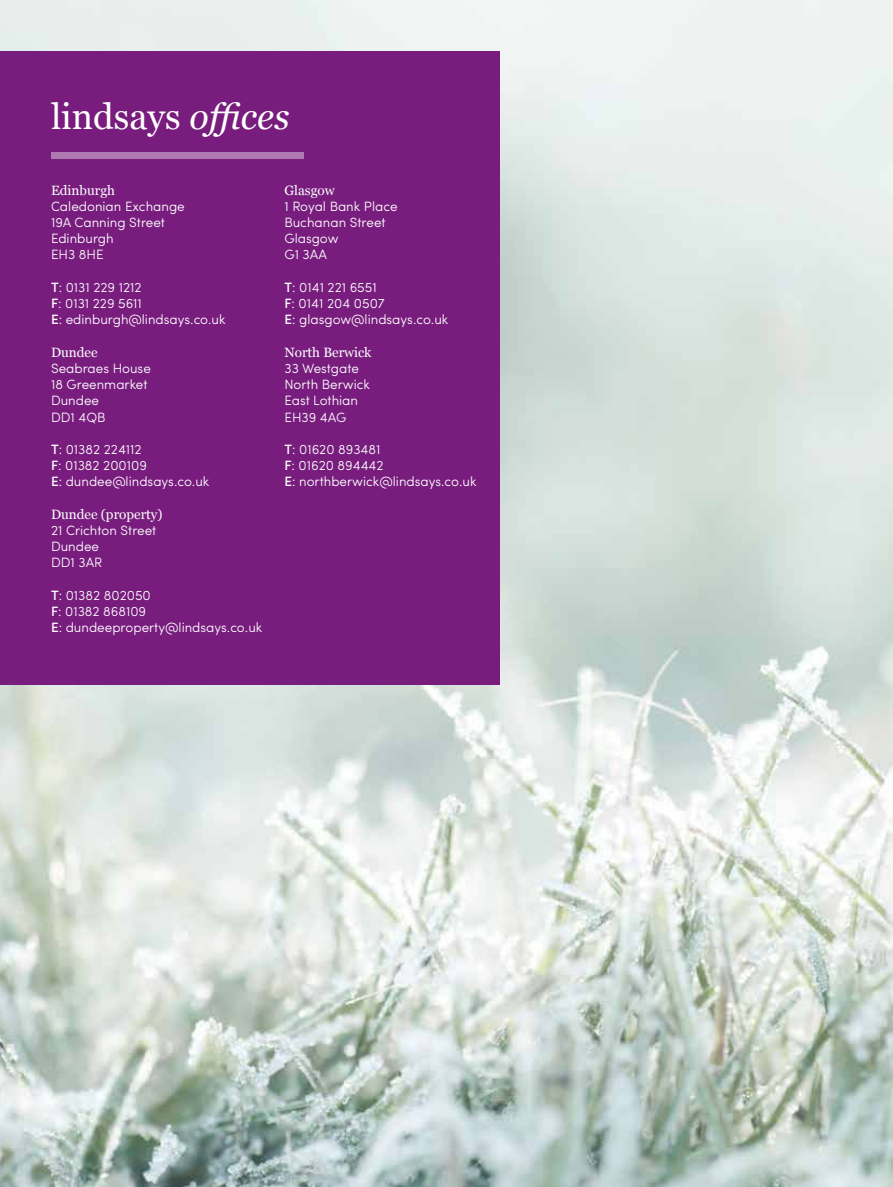
<style>
.page{position:relative;width:893px;height:1187px;background:#fff}
.page>*{position:absolute;margin:0;border:0;box-sizing:border-box;transform-origin:0 0}
.t1{font:36px "Georgia";color:#fff}
.t2{font:300 13.5px/16.2px "Sofia Pro";color:#fff}
.t3{font:13.5px "Georgia";color:#fff}
.s1{font-style:italic}
.s2{font-weight:500}
</style>
<div class="page">
<img style="left:0;top:0;width:893px;height:1186px">
<div style="left:0;top:51px;width:500px;height:634px;background:#781d7e"></div>
<div style="left:51px;top:152px;width:252px;height:6px;background:#ae78b1"></div>
<h1 class="t1" style="left:51px;top:91px;width:240px">lindsays <span class="s1">offices</span></h1>
<p class="t3" style="left:51px;top:180px;width:66px">Edinburgh</p>
<p class="t2" style="left:51px;top:197px;width:135px">Caledonian Exchange<br>19A Canning Street<br>Edinburgh<br>EH3 8HE</p>
<p class="t2" style="left:51px;top:278px;width:176px"><span class="s2">T</span>: 0131 229 1212<br><span class="s2">F</span>: 0131 229 5611<br><span class="s2">E</span>: edinburgh@lindsays.co.uk</p>
<p class="t3" style="left:51px;top:342px;width:48px">Dundee</p>
<p class="t2" style="left:51px;top:359px;width:101px">Seabraes House<br>18 Greenmarket<br>Dundee<br>DD1 4QB</p>
<p class="t2" style="left:51px;top:440px;width:160px"><span class="s2">T</span>: 01382 224112<br><span class="s2">F</span>: 01382 200109<br><span class="s2">E</span>: dundee@lindsays.co.uk</p>
<p class="t3" style="left:51px;top:504px;width:113px">Dundee (property)</p>
<p class="t2" style="left:51px;top:521px;width:107px">21 Crichton Street<br>Dundee<br>DD1 3AR</p>
<p class="t2" style="left:51px;top:586px;width:213px"><span class="s2">T</span>: 01382 802050<br><span class="s2">F</span>: 01382 868109<br><span class="s2">E</span>: dundeeproperty@lindsays.co.uk</p>
<p class="t3" style="left:284px;top:180px;width:52px">Glasgow</p>
<p class="t2" style="left:284px;top:197px;width:115px">1 Royal Bank Place<br>Buchanan Street<br>Glasgow<br>G1 3AA</p>
<p class="t2" style="left:284px;top:278px;width:165px"><span class="s2">T</span>: 0141 221 6551<br><span class="s2">F</span>: 0141 204 0507<br><span class="s2">E</span>: glasgow@lindsays.co.uk</p>
<p class="t3" style="left:284px;top:342px;width:89px">North Berwick</p>
<p class="t2" style="left:284px;top:359px;width:87px">33 Westgate<br>North Berwick<br>East Lothian<br>EH39 4AG</p>
<p class="t2" style="left:284px;top:440px;width:194px"><span class="s2">T</span>: 01620 893481<br><span class="s2">F</span>: 01620 894442<br><span class="s2">E</span>: northberwick@lindsays.co.uk</p>
</div>
